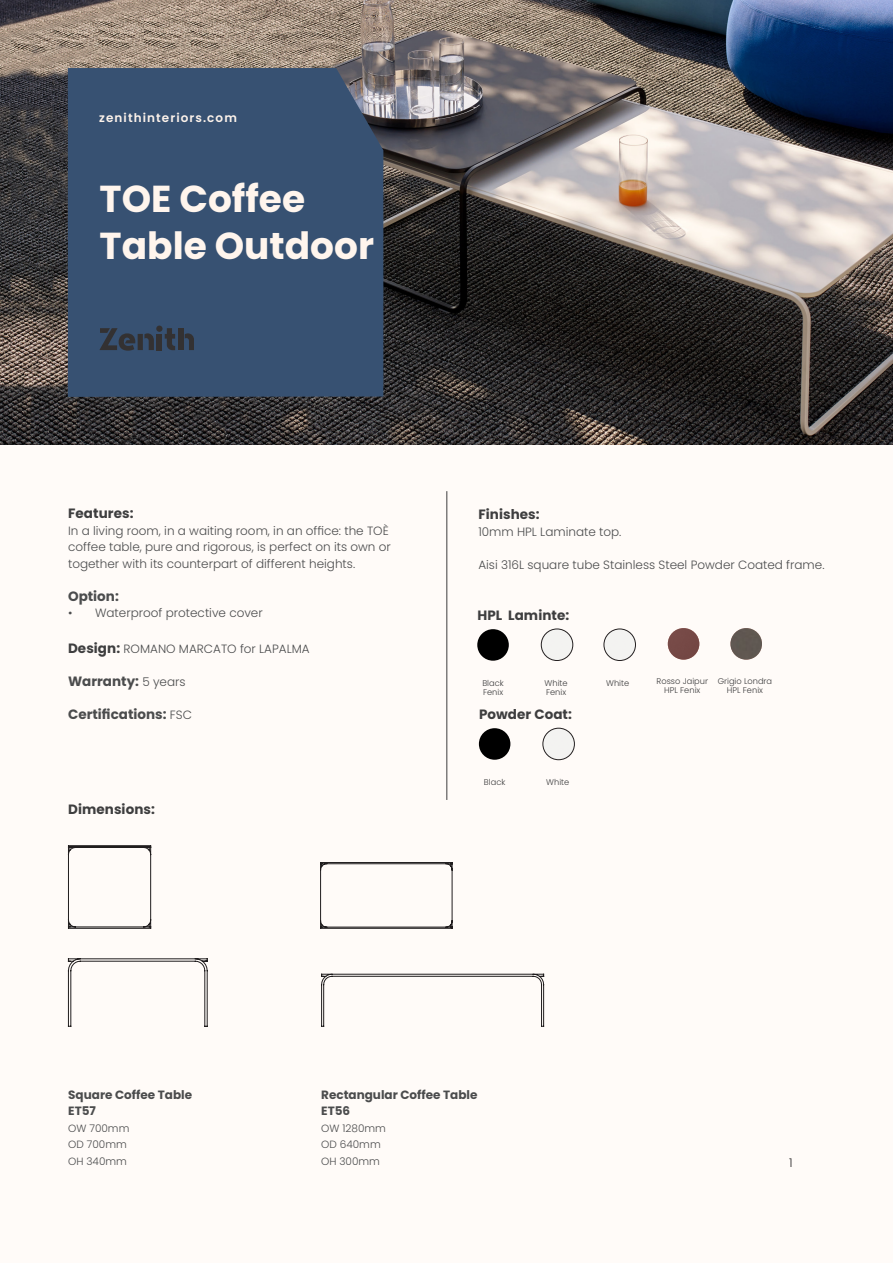
<style>
.page{position:relative;width:893px;height:1263px;background:#fffbf8}
.page>*{position:absolute;margin:0;border:0;box-sizing:border-box;transform-origin:0 0}
.PRODUCT_NAME{font:700 37.5px "Poppins";color:#fff5ed}
.t1{font:700 13.5px "Poppins";letter-spacing:.005em;color:#3e3e3f}
.COPY{font:700 13.5px "Poppins";color:#4b4c4d}
.COPY-2{font:300 12px "Poppins";color:#4b4c4d}
.t2{font:700 12px "Poppins";color:#4b4c4d}
.WEBSITE_TOP_LEFT{font:600 12px "Poppins";letter-spacing:.09em;color:#fdf3eb}
.t3{font:300 12px "Poppins";color:#312f30}
.t4{font:300 10.5px "Poppins";color:#4b4c4d}
.COLOURS_SPECS{font:300 8.25px "Poppins";color:#3e3e3f}
.s1{font-weight:700;font-size:13.5px;color:#3e3e3f}
.s2{font-weight:300;font-size:12px}
</style>
<div class="page">
<img style="left:543px;top:728px;width:31px;height:32px;border-radius:16px">
<div style="left:543px;top:728px;width:32px;height:32px;border:1px solid #231f20;border-radius:50%"></div>
<img style="left:479px;top:728px;width:31px;height:32px;border-radius:16px">
<img style="left:0;top:0;width:893px;height:444px">
<div style="left:68px;top:68px;width:315px;height:329px;background:#375172"></div>
<hr style="left:447px;top:491px;width:1px;height:309px;background:#3e3e3f">
<div style="left:157px;top:334px;width:5px;height:16px;background:#333132"></div>
<div style="left:156px;top:326px;width:7px;height:6px;background:#333132;border-radius:50%"></div>
<svg style="left:165px;top:328px;width:10px;height:23px"></svg>
<div style="left:178px;top:328px;width:5px;height:22px;background:#333132"></div>
<svg style="left:185px;top:333px;width:9px;height:17px"></svg>
<svg style="left:100px;top:328px;width:54px;height:23px"></svg>
<img style="left:541px;top:629px;width:32px;height:31px;border-radius:16px">
<div style="left:541px;top:629px;width:32px;height:32px;border:1px solid #231f20;border-radius:50%"></div>
<img style="left:477px;top:629px;width:32px;height:32px;border-radius:16px">
<img style="left:604px;top:629px;width:31px;height:31px;border-radius:16px">
<div style="left:604px;top:629px;width:32px;height:32px;border:1px solid #231f20;border-radius:50%"></div>
<svg style="left:68px;top:846px;width:83px;height:83px"></svg>
<svg style="left:68px;top:958px;width:140px;height:69px"></svg>
<svg style="left:320px;top:862px;width:133px;height:67px"></svg>
<svg style="left:321px;top:973px;width:223px;height:54px"></svg>
<img style="left:730px;top:628px;width:32px;height:32px;border-radius:16px">
<img style="left:668px;top:628px;width:31px;height:32px;border-radius:16px">
<p class="WEBSITE_TOP_LEFT" style="left:99px;top:111px;width:139px">zenithinteriors.com</p>
<p class="PRODUCT_NAME" style="left:100px;top:177px;width:207px">TOE Coffee</p>
<p class="PRODUCT_NAME" style="left:100px;top:224px;width:276px">Table Outdoor</p>
<p class="t1" style="left:68px;top:506px;width:67px">Features:</p>
<p class="COPY-2" style="left:68px;top:524px;width:322px">In a living room, in a waiting room, in an office: the TOÈ</p>
<p class="COPY-2" style="left:68px;top:540px;width:324px">coffee table, pure and rigorous, is perfect on its own or</p>
<p class="COPY-2" style="left:68px;top:557px;width:289px">together with its counterpart of different heights.</p>
<p class="COPY" style="left:68px;top:588px;width:52px">Option:</p>
<p class="COPY-2" style="left:68px;top:606px;width:196px">• Waterproof protective cover</p>
<p class="COPY-2" style="left:68px;top:642px;width:243px"><span class="s1">Design:</span> ROMANO MARCATO for LAPALMA</p>
<p class="COPY" style="left:68px;top:674px;width:119px">Warranty: <span class="s2">5 years</span></p>
<p class="COPY" style="left:68px;top:707px;width:125px">Certifications: <span class="s2">FSC</span></p>
<p class="t1" style="left:68px;top:802px;width:88px">Dimensions:</p>
<p class="t1" style="left:478px;top:507px;width:63px">Finishes:</p>
<p class="COPY-2" style="left:478px;top:525px;width:145px">10mm HPL Laminate top.</p>
<p class="COPY-2" style="left:478px;top:558px;width:348px">Aisi 316L square tube Stainless Steel Powder Coated frame.</p>
<p class="t1" style="left:477px;top:608px;width:93px">HPL Laminte:</p>
<p class="COLOURS_SPECS" style="left:482px;top:678px;width:23px">Black</p>
<p class="COLOURS_SPECS" style="left:483px;top:688px;width:22px">Fenix</p>
<p class="COLOURS_SPECS" style="left:545px;top:678px;width:25px">White</p>
<p class="COLOURS_SPECS" style="left:546px;top:688px;width:22px">Fenix</p>
<p class="t1" style="left:479px;top:707px;width:94px">Powder Coat:</p>
<p class="COLOURS_SPECS" style="left:484px;top:777px;width:23px">Black</p>
<p class="COLOURS_SPECS" style="left:546px;top:777px;width:25px">White</p>
<p class="COLOURS_SPECS" style="left:606px;top:678px;width:25px">White</p>
<p class="COLOURS_SPECS" style="left:718px;top:676px;width:56px">Grigio Londra</p>
<p class="COLOURS_SPECS" style="left:727px;top:686px;width:38px">HPL Fenix</p>
<p class="COLOURS_SPECS" style="left:657px;top:676px;width:53px">Rosso Jaipur</p>
<p class="COLOURS_SPECS" style="left:664px;top:686px;width:38px">HPL Fenix</p>
<p class="t2" style="left:68px;top:1088px;width:125px">Square Coffee Table</p>
<p class="t2" style="left:68px;top:1104px;width:29px">ET57</p>
<p class="t4" style="left:68px;top:1122px;width:63px">OW 700mm</p>
<p class="t4" style="left:68px;top:1138px;width:60px">OD 700mm</p>
<p class="t4" style="left:68px;top:1155px;width:60px">OH 340mm</p>
<p class="t2" style="left:321px;top:1088px;width:158px">Rectangular Coffee Table</p>
<p class="t2" style="left:321px;top:1104px;width:31px">ET56</p>
<p class="t4" style="left:321px;top:1122px;width:66px">OW 1280mm</p>
<p class="t4" style="left:321px;top:1138px;width:61px">OD 640mm</p>
<p class="t4" style="left:321px;top:1155px;width:60px">OH 300mm</p>
<p class="t3" style="left:789px;top:1156px;width:5px">1</p>
</div>
